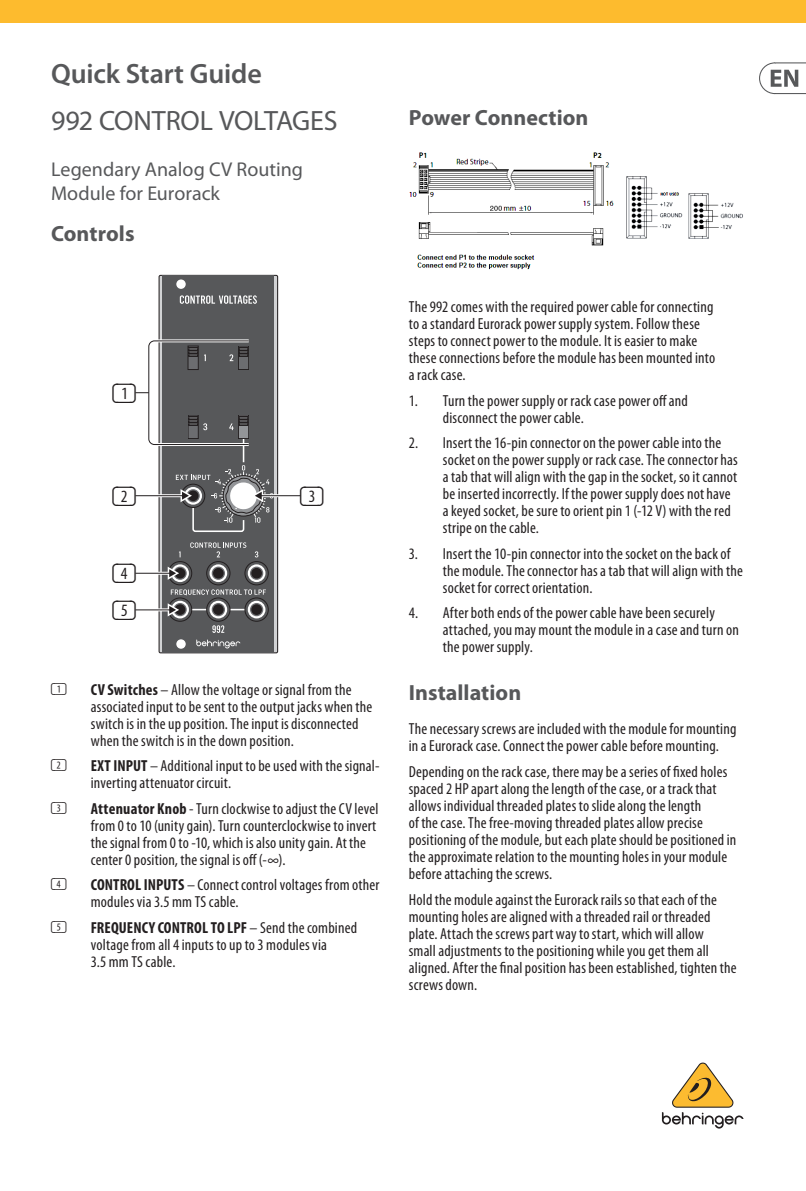
<style>
.page{position:relative;width:806px;height:1191px;background:#fff}
.page>*{position:absolute;margin:0;border:0;box-sizing:border-box;transform-origin:0 0}
.CVR_-_Product_Model{font:28px "Myriad Pro";letter-spacing:-.005em;color:#57585a}
.CVR_-_User_Manual{font:600 28px "Myriad Pro";letter-spacing:-.005em;color:#57585a}
.t1{font:26px/36.6px "SQF Round Cond 1 D V1";color:#231f20}
.STEPs{font:700 22px "Myriad Pro";color:#57585a}
.CVR_-_Subhead{font:20px/24px "Myriad Pro";color:#57585a}
.Getting_Started_-_Te{font:condensed 16px/17px "Myriad Pro";letter-spacing:.01em;color:#231f20}
.Numbered_-_8pts_1D{font:condensed 16px/17px "Myriad Pro";letter-spacing:.01em;color:#231f20}
.Getting_Started_-_Nu{font:condensed 16px/17px "Myriad Pro";letter-spacing:.01em;color:#231f20}
.s1{font-family:"SQF Round Cond 1 D V1";font-stretch:normal}
.s2{font-weight:700}
</style>
<div class="page">
<div style="left:0;top:0;width:805px;height:23px;background:#fdbb2e"></div>
<svg style="left:661px;top:1062px;width:82px;height:66px"></svg>
<svg style="left:759px;top:62px;width:46px;height:33px"></svg>
<div style="left:159px;top:275px;width:118px;height:378px;background:linear-gradient(to bottom,#d1d2d4,#d1d2d4)"></div>
<div style="left:158px;top:275px;width:120px;height:378px;border:1px solid #231f20"></div>
<div style="left:163px;top:275px;width:111px;height:378px;background:#57585a"></div>
<div style="left:176px;top:279px;width:10px;height:10px;background:#fff;border-radius:50%"></div>
<svg style="left:176px;top:639px;width:10px;height:10px"></svg>
<svg style="left:180px;top:295px;width:77px;height:9px"></svg>
<svg style="left:212px;top:625px;width:12px;height:8px"></svg>
<svg style="left:196px;top:639px;width:44px;height:9px"></svg>
<hr style="left:243px;top:427px;width:1px;height:35px;background:#fff">
<svg style="left:255px;top:551px;width:3px;height:6px"></svg>
<svg style="left:190px;top:542px;width:56px;height:15px"></svg>
<svg style="left:168px;top:561px;width:24px;height:24px"></svg>
<div style="left:168px;top:561px;width:24px;height:24px;border:1px solid #231f20;border-radius:50%"></div>
<svg style="left:171px;top:564px;width:18px;height:18px"></svg>
<svg style="left:173px;top:566px;width:14px;height:14px"></svg>
<div style="left:175px;top:568px;width:10px;height:10px;background:#231f20;border-radius:50%"></div>
<svg style="left:206px;top:561px;width:24px;height:24px"></svg>
<div style="left:206px;top:561px;width:24px;height:24px;border:1px solid #231f20;border-radius:50%"></div>
<svg style="left:209px;top:564px;width:18px;height:18px"></svg>
<svg style="left:211px;top:566px;width:14px;height:14px"></svg>
<div style="left:213px;top:568px;width:10px;height:10px;background:#231f20;border-radius:50%"></div>
<svg style="left:245px;top:561px;width:23px;height:24px"></svg>
<div style="left:244px;top:561px;width:24px;height:24px;border:1px solid #231f20;border-radius:50%"></div>
<svg style="left:247px;top:564px;width:18px;height:18px"></svg>
<svg style="left:250px;top:566px;width:13px;height:14px"></svg>
<div style="left:251px;top:568px;width:11px;height:10px;background:#231f20;border-radius:50%"></div>
<div style="left:168px;top:597px;width:24px;height:24px;border:1px solid #231f20;border-radius:50%"></div>
<div style="left:206px;top:597px;width:24px;height:24px;border:1px solid #231f20;border-radius:50%"></div>
<div style="left:244px;top:597px;width:24px;height:24px;border:1px solid #231f20;border-radius:50%"></div>
<hr style="left:135px;top:572px;width:35px;height:3px;background:#fff">
<hr style="left:135px;top:608px;width:35px;height:3px;background:#fff">
<hr style="left:135px;top:494px;width:48px;height:3px;background:#fff">
<hr style="left:260px;top:494px;width:40px;height:3px;background:#fff">
<hr style="left:135px;top:573px;width:35px;height:1px;background:#231f20">
<svg style="left:165px;top:564px;width:17px;height:17px"></svg>
<hr style="left:135px;top:609px;width:35px;height:1px;background:#231f20">
<svg style="left:165px;top:589px;width:101px;height:29px"></svg>
<hr style="left:135px;top:495px;width:48px;height:1px;background:#231f20">
<hr style="left:260px;top:495px;width:40px;height:1px;background:#231f20">
<svg style="left:176px;top:465px;width:97px;height:67px"></svg>
<svg style="left:135px;top:338px;width:114px;height:109px"></svg>
<img style="left:409px;top:152px;width:333px;height:118px">
<p class="CVR_-_User_Manual" style="left:51px;top:56px;width:212px">Quick Start Guide</p>
<p class="CVR_-_Product_Model" style="left:51px;top:104px;width:288px">992 CONTROL VOLTAGES</p>
<p class="CVR_-_Subhead" style="left:51px;top:157px;width:253px">Legendary Analog CV Routing<br>Module for Eurorack</p>
<p class="STEPs" style="left:51px;top:219px;width:85px">Controls</p>
<p class="t1" style="left:112px;top:376px;width:25px">(1)</p>
<p class="t1" style="left:112px;top:479px;width:25px">(2)</p>
<p class="t1" style="left:300px;top:479px;width:25px">(3)</p>
<p class="t1" style="left:112px;top:556px;width:25px">(4) (5)</p>
<p class="Numbered_-_8pts_1D" style="left:91px;top:681px;width:283px;text-indent:-40px"><span class="s1">(1)</span> <span class="s2">CV Switches</span> – Allow the voltage or signal from the associated input to be sent to the output jacks when the switch is in the up position. The input is disconnected when the switch is in the down position.</p>
<p class="Numbered_-_8pts_1D" style="left:91px;top:757px;width:290px;text-indent:-40px"><span class="s1">(2)</span> <span class="s2">EXT INPUT</span> – Additional input to be used with the signal&shy;inverting attenuator circuit.</p>
<p class="Numbered_-_8pts_1D" style="left:91px;top:800px;width:289px;text-indent:-40px"><span class="s1">(3)</span> <span class="s2">Attenuator Knob</span> - Turn clockwise to adjust the CV level from 0 to 10 (unity gain). Turn counterclockwise to invert the signal from 0 to -10, which is also unity gain. At the center 0 position, the signal is off (-∞).</p>
<p class="Numbered_-_8pts_1D" style="left:91px;top:876px;width:290px;text-indent:-40px"><span class="s1">(4)</span> <span class="s2">CONTROL INPUTS</span> – Connect control voltages from other modules via 3.5 mm TS cable.</p>
<p class="Numbered_-_8pts_1D" style="left:91px;top:919px;width:268px;text-indent:-40px"><span class="s1">(5)</span> <span class="s2">FREQUENCY CONTROL TO LPF</span> – Send the combined voltage from all 4 inputs to up to 3 modules via<br>3.5 mm TS cable.</p>
<p class="STEPs" style="left:408px;top:103px;width:181px">Power Connection</p>
<p class="Getting_Started_-_Te" style="left:408px;top:298px;width:307px">The 992 comes with the required power cable for connecting to a standard Eurorack power supply system. Follow these steps to connect power to the module. It is easier to make these connections before the module has been mounted into a rack case.</p>
<p class="Getting_Started_-_Nu" style="left:442px;top:391px;width:246px;text-indent:-34px">1. Turn the power supply or rack case power off and disconnect the power cable.</p>
<p class="Getting_Started_-_Nu" style="left:442px;top:434px;width:296px;text-indent:-34px">2. Insert the 16-pin connector on the power cable into the socket on the power supply or rack case. The connector has a tab that will align with the gap in the socket, so it cannot be inserted incorrectly. If the power supply does not have a keyed socket, be sure to orient pin 1 (-12 V) with the red stripe on the cable.</p>
<p class="Getting_Started_-_Nu" style="left:442px;top:544px;width:301px;text-indent:-34px">3. Insert the 10-pin connector into the socket on the back of the module. The connector has a tab that will align with the socket for correct orientation.</p>
<p class="Getting_Started_-_Nu" style="left:442px;top:604px;width:297px;text-indent:-34px">4. After both ends of the power cable have been securely attached, you may mount the module in a case and turn on the power supply.</p>
<p class="STEPs" style="left:408px;top:678px;width:114px">Installation</p>
<p class="Getting_Started_-_Te" style="left:408px;top:720px;width:329px">The necessary screws are included with the module for mounting in a Eurorack case. Connect the power cable before mounting.</p>
<p class="Getting_Started_-_Te" style="left:408px;top:763px;width:329px">Depending on the rack case, there may be a series of fixed holes spaced 2 HP apart along the length of the case, or a track that allows individual threaded plates to slide along the length<br>of the case. The free-moving threaded plates allow precise positioning of the module, but each plate should be positioned in the approximate relation to the mounting holes in your module before attaching the screws.</p>
<p class="Getting_Started_-_Te" style="left:408px;top:890px;width:329px">Hold the module against the Eurorack rails so that each of the mounting holes are aligned with a threaded rail or threaded plate. Attach the screws part way to start, which will allow<br>small adjustments to the positioning while you get them all aligned. After the final position has been established, tighten the screws down.</p>
</div>
